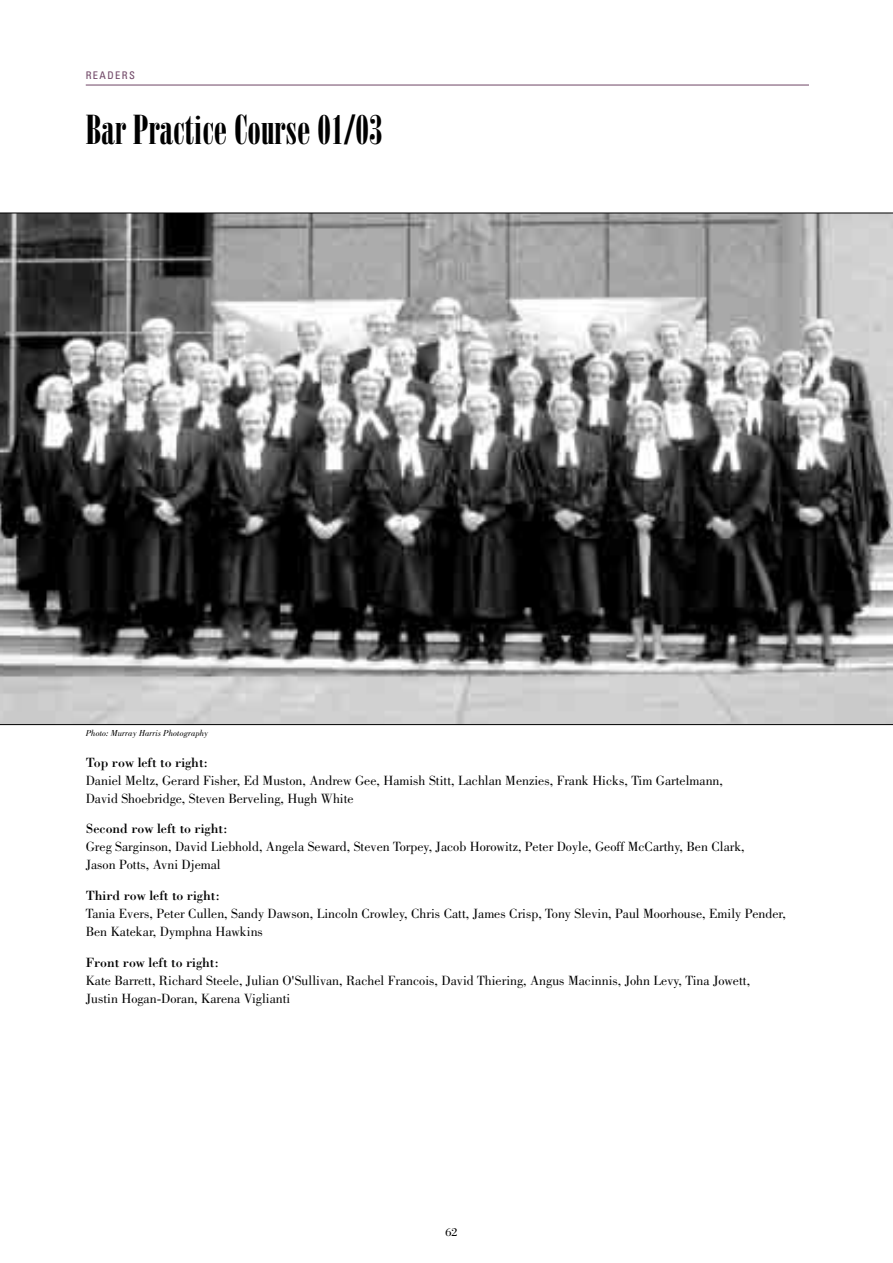
<style>
.page{position:relative;width:893px;height:1263px;background:#fff}
.page>*{position:absolute;margin:0;border:0;box-sizing:border-box;transform-origin:0 0}
.t1{font:40.5px "Bodoni Poster Compressed";color:#000}
.t2{font:13.8px/18px "Bodoni";color:#000}
.t3{font:13.8px "Bodoni";color:#000}
.t4{font:12px "Bodoni";color:#000}
.t5{font:condensed 10.5px "Univers";letter-spacing:.135em;color:#6e4464}
.t6{font:italic 9px "Bodoni";color:#000}
</style>
<div class="page">
<hr style="left:86px;top:85px;width:723px;height:1px;background:#6e4464">
<svg style="left:0;top:213px;width:892px;height:512px;background:#777"></svg>
<p class="t5" style="left:86px;top:71px;width:51px">READERS</p>
<h1 class="t1" style="left:86px;top:115px;width:298px">Bar Practice Course 01/03</h1>
<p class="t6" style="left:86px;top:730px;width:124px">Photo: Murray Harris Photography</p>
<p class="t3" style="left:86px;top:757px;width:124px">Top row left to right:</p>
<p class="t2" style="left:86px;top:772px;width:638px">Daniel Meltz, Gerard Fisher, Ed Muston, Andrew Gee, Hamish Stitt, Lachlan Menzies, Frank Hicks, Tim Gartelmann,<br>David Shoebridge, Steven Berveling, Hugh White</p>
<p class="t3" style="left:86px;top:824px;width:143px">Second row left to right:</p>
<p class="t2" style="left:86px;top:839px;width:660px">Greg Sarginson, David Liebhold, Angela Seward, Steven Torpey, Jacob Horowitz, Peter Doyle, Geoff McCarthy, Ben Clark,<br>Jason Potts, Avni Djemal</p>
<p class="t3" style="left:86px;top:891px;width:136px">Third row left to right:</p>
<p class="t2" style="left:86px;top:906px;width:701px">Tania Evers, Peter Cullen, Sandy Dawson, Lincoln Crowley, Chris Catt, James Crisp, Tony Slevin, Paul Moorhouse, Emily Pender,<br>Ben Katekar, Dymphna Hawkins</p>
<p class="t3" style="left:86px;top:958px;width:135px">Front row left to right:</p>
<p class="t2" style="left:86px;top:973px;width:666px">Kate Barrett, Richard Steele, Julian O'Sullivan, Rachel Francois, David Thiering, Angus Macinnis, John Levy, Tina Jowett,<br>Justin Hogan-Doran, Karena Viglianti</p>
<p class="t4" style="left:445px;top:1228px;width:13px">62</p>
</div>
